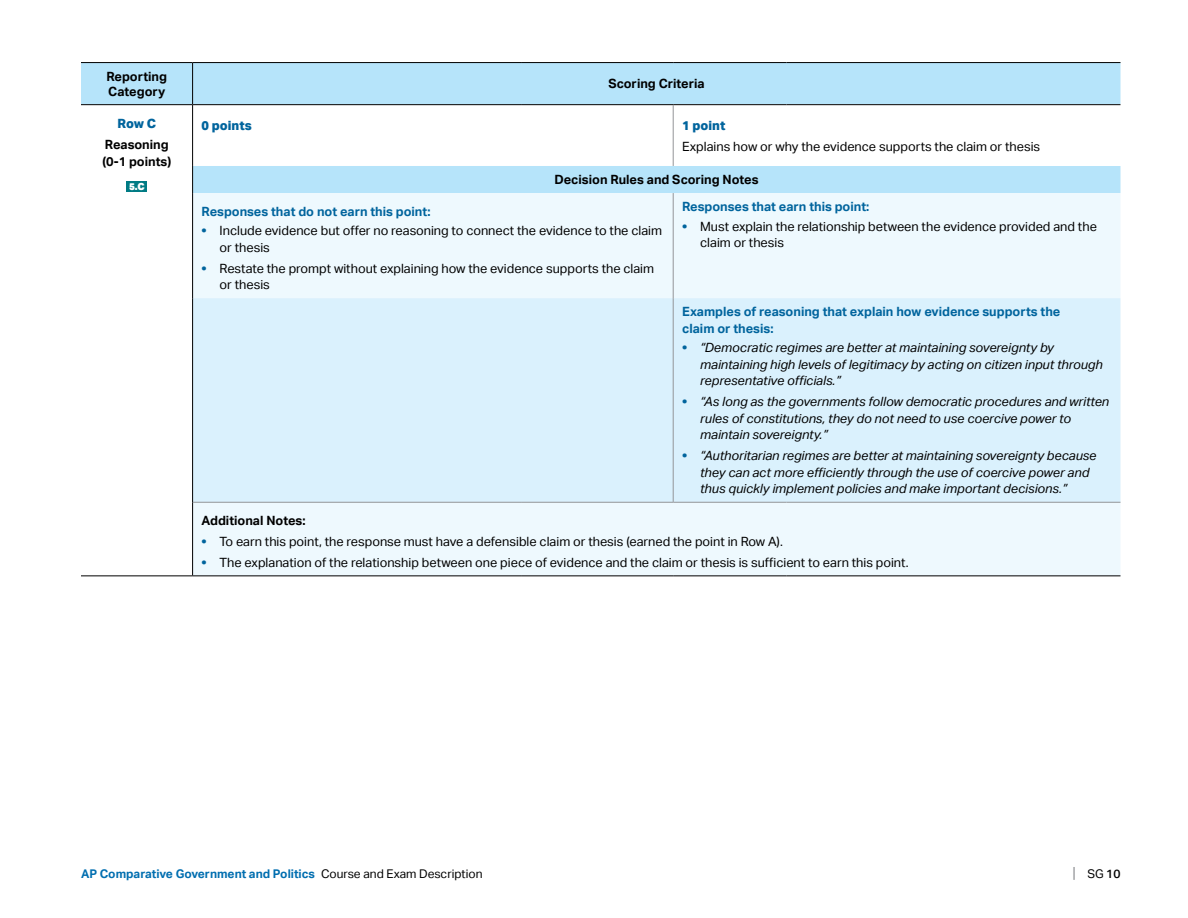
<style>
.page{position:relative;width:1188px;height:918px;background:#fff}
.page>*{position:absolute;margin:0;border:0;box-sizing:border-box;transform-origin:0 0}
.t1{font:15px "Aktiv Grotesk";color:#808285;scale:.8 1}
.t2{font:12.75px/16.5px "Aktiv Grotesk";color:#000}
.t3{font:italic 12.75px/16.5px "Aktiv Grotesk";color:#000}
.t4{font:700 12.75px/16.5px "Aktiv Grotesk";color:#00649d}
.t5{font:700 12.75px/15px "Aktiv Grotesk";color:#000}
.t6{font:800 12.75px "Aktiv Grotesk";color:#00649d}
.t7{font:700 12px "Aktiv Grotesk";color:#006eb0}
.t8{font:12px "Aktiv Grotesk";color:#000}
.t9{font:900 9.75px "Aktiv Grotesk";color:#fff}
.s1{font-weight:800;color:#00649d}
.s2{font-weight:800;font-style:normal;color:#00649d}
.s3{font-weight:400;color:#000}
.s4{font-weight:500}
</style>
<div class="page">
<div style="left:81px;top:63px;width:1039px;height:130px;background:#b6e4fa"></div>
<svg style="left:81px;top:105px;width:592px;height:88px"></svg>
<div style="left:673px;top:105px;width:447px;height:61px;background:#fff"></div>
<div style="left:193px;top:193px;width:927px;height:382px;background:#eef9fe"></div>
<div style="left:193px;top:298px;width:927px;height:204px;background:#daf1fd"></div>
<hr style="left:673px;top:502px;width:114px;height:1px;background:#939598">
<hr style="left:787px;top:502px;width:334px;height:1px;background:#939598">
<hr style="left:192px;top:502px;width:1px;height:73px;background:#000">
<hr style="left:192px;top:298px;width:1px;height:204px;background:#000">
<hr style="left:193px;top:502px;width:328px;height:1px;background:#939598">
<hr style="left:521px;top:502px;width:152px;height:1px;background:#939598">
<hr style="left:192px;top:63px;width:1px;height:41px;background:#000">
<hr style="left:193px;top:104px;width:328px;height:1px;background:#000">
<hr style="left:521px;top:104px;width:152px;height:1px;background:#000">
<hr style="left:673px;top:104px;width:114px;height:1px;background:#000">
<hr style="left:787px;top:104px;width:334px;height:1px;background:#000">
<hr style="left:673px;top:105px;width:1px;height:61px;background:#939598">
<hr style="left:673px;top:193px;width:1px;height:105px;background:#939598">
<hr style="left:673px;top:298px;width:1px;height:204px;background:#939598">
<hr style="left:81px;top:104px;width:112px;height:1px;background:#000">
<hr style="left:192px;top:105px;width:1px;height:61px;background:#000">
<svg style="left:192px;top:166px;width:1px;height:27px"></svg>
<hr style="left:192px;top:193px;width:1px;height:105px;background:#000">
<hr style="left:81px;top:62px;width:112px;height:1px;background:#000">
<hr style="left:193px;top:62px;width:328px;height:1px;background:#000">
<hr style="left:521px;top:62px;width:152px;height:1px;background:#000">
<hr style="left:673px;top:62px;width:114px;height:1px;background:#000">
<hr style="left:787px;top:62px;width:334px;height:1px;background:#000">
<hr style="left:81px;top:575px;width:112px;height:1px;background:#000">
<hr style="left:193px;top:575px;width:328px;height:1px;background:#000">
<hr style="left:521px;top:575px;width:152px;height:1px;background:#000">
<hr style="left:673px;top:575px;width:114px;height:1px;background:#000">
<hr style="left:787px;top:575px;width:334px;height:1px;background:#000">
<div style="left:126px;top:181px;width:21px;height:11px;background:#007b84"></div>
<p class="t5" style="left:107px;top:69px;width:62px">Reporting<br>Category</p>
<p class="t5" style="left:608px;top:76px;width:98px">Scoring Criteria</p>
<p class="t6" style="left:117px;top:116px;width:40px">Row C</p>
<p class="t5" style="left:102px;top:137px;width:70px;line-height:16.5px">Reasoning (0-1 points)</p>
<p class="t9" style="left:129px;top:180px;width:17px">5.C</p>
<p class="t6" style="left:202px;top:117px;width:52px">0 points</p>
<p class="t6" style="left:682px;top:117px;width:45px">1 point</p>
<p class="t2" style="left:682px;top:138px;width:360px">Explains how or why the evidence supports the claim or thesis</p>
<p class="t5" style="left:554px;top:172px;width:206px">Decision Rules and Scoring Notes</p>
<p class="t4" style="left:202px;top:203px;width:230px">Responses that do not earn this point:</p>
<p class="t2" style="left:220px;top:223px;width:444px;text-indent:-18px"><span class="s1">•</span> Include evidence but offer no reasoning to connect the evidence to the claim or thesis</p>
<p class="t2" style="left:220px;top:260px;width:436px;text-indent:-18px"><span class="s1">•</span> Restate the prompt without explaining how the evidence supports the claim or thesis</p>
<p class="t4" style="left:682px;top:198px;width:189px">Responses that earn this point:</p>
<p class="t2" style="left:700px;top:218px;width:398px;text-indent:-18px"><span class="s1">•</span> Must explain the relationship between the evidence provided and the claim or thesis</p>
<p class="t4" style="left:682px;top:304px;width:380px">Examples of reasoning that explain how evidence supports the claim or thesis:</p>
<p class="t3" style="left:700px;top:340px;width:404px;text-indent:-18px"><span class="s2">•</span> “Democratic regimes are better at maintaining sovereignty by maintaining high levels of legitimacy by acting on citizen input through representative officials.”</p>
<p class="t3" style="left:700px;top:394px;width:411px;text-indent:-18px"><span class="s2">•</span> “As long as the governments follow democratic procedures and written rules of constitutions, they do not need to use coercive power to maintain sovereignty.”</p>
<p class="t3" style="left:700px;top:448px;width:398px;text-indent:-18px"><span class="s2">•</span> “Authoritarian regimes are better at maintaining sovereignty because they can act more efficiently through the use of coercive power and thus quickly implement policies and make important decisions.”</p>
<p class="t5" style="left:202px;top:513px;width:106px">Additional Notes:</p>
<p class="t2" style="left:202px;top:533px;width:583px"><span class="s1">•</span> To earn this point, the response must have a defensible claim or thesis (earned the point in Row A).</p>
<p class="t2" style="left:202px;top:554px;width:709px"><span class="s1">•</span> The explanation of the relationship between one piece of evidence and the claim or thesis is sufficient to earn this point.</p>
<p class="t7" style="left:81px;top:866px;width:403px">AP Comparative Government and Politics <span class="s3">Course and Exam Description</span></p>
<p class="t1" style="left:1073px;top:864px;width:5px">|</p>
<p class="t8" style="left:1087px;top:866px;width:35px">SG <span class="s4">10</span></p>
</div>
